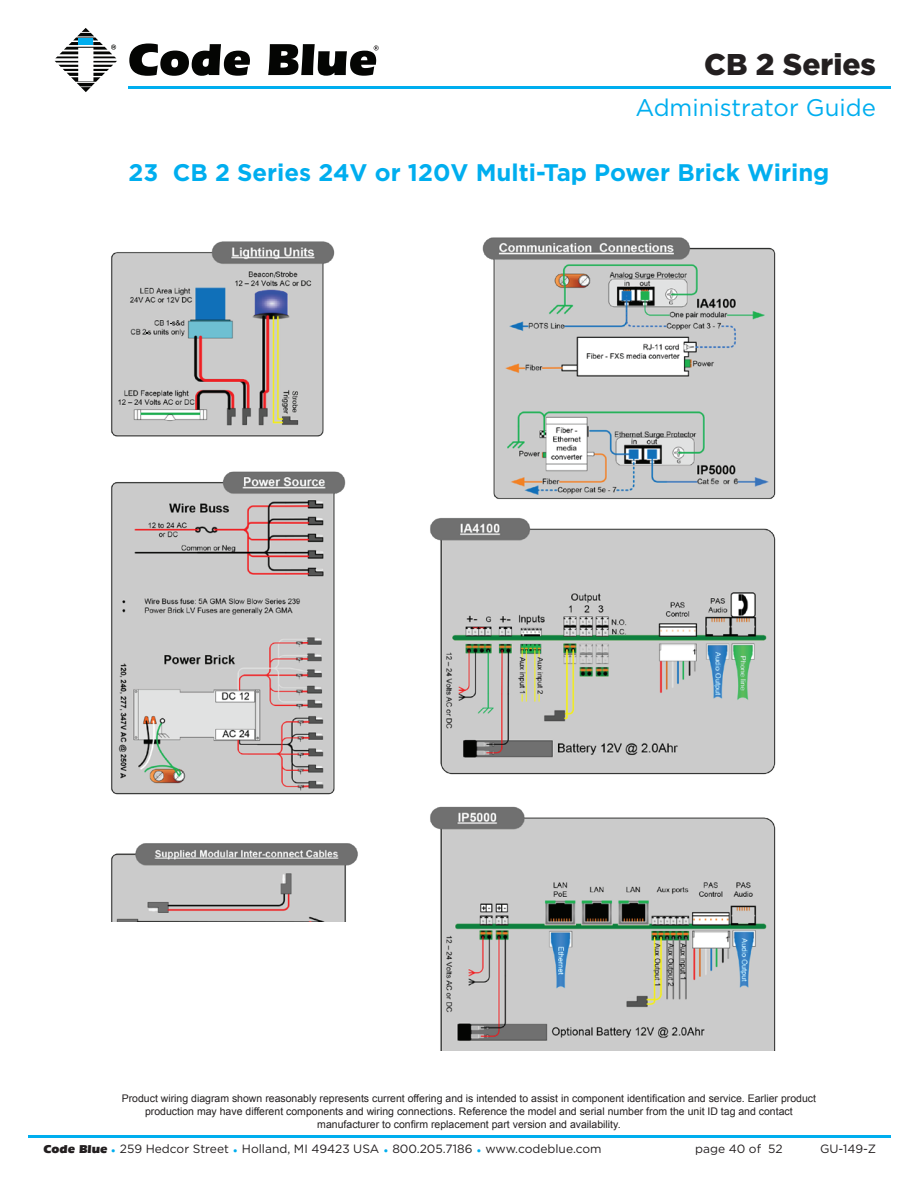
<style>
.page{position:relative;width:918px;height:1188px;background:#fff}
.page>*{position:absolute;margin:0;border:0;box-sizing:border-box;transform-origin:0 0}
.t1{font:900 30px "Gotham";color:#231f20}
.t2{font:700 24px "Gotham";color:#00aeef}
.t3{font:24px "Gotham";color:#00aeef}
.t4{font:12px "Gotham";color:#231f20}
.t5{font:10.5px/13px "Arial";color:#231f20;text-align:center}
.s1{font-family:"Eras IT Cby BT";font-weight:900}
.s2{color:#00aeef}
</style>
<div class="page">
<hr style="left:129px;top:86px;width:762px;height:2px;background:#00aeef">
<svg style="left:129px;top:44px;width:121px;height:32px"></svg>
<svg style="left:268px;top:44px;width:111px;height:32px"></svg>
<svg style="left:55px;top:28px;width:62px;height:64px"></svg>
<hr style="left:28px;top:1135px;width:863px;height:3px;background:#00aeef">
<img style="left:111px;top:237px;width:665px;height:813px">
<div style="left:24px;top:922px;width:411px;height:145px;background:#fff"></div>
<h1 class="t1" style="left:704px;top:46px;width:173px">CB 2 Series</h1>
<h2 class="t3" style="left:635px;top:93px;width:242px">Administrator Guide</h2>
<h2 class="t2" style="left:129px;top:158px;width:702px">23 CB 2 Series 24V or 120V Multi-Tap Power Brick Wiring</h2>
<p class="t5" style="left:122px;top:1092px;width:696px">Product wiring diagram shown reasonably represents current offering and is intended to assist in component identification and service. Earlier product production may have different components and wiring connections. Reference the model and serial number from the unit ID tag and contact manufacturer to confirm replacement part version and availability.</p>
<p class="t4" style="left:44px;top:1142px;width:560px"><span class="s1">Code Blue</span> <span class="s2">•</span> 259 Hedcor Street <span class="s2">•</span> Holland, MI 49423 USA <span class="s2">•</span> 800.205.7186 <span class="s2">•</span> www.codeblue.com</p>
<p class="t4" style="left:695px;top:1141px;width:89px">page 40 of 52</p>
<p class="t4" style="left:820px;top:1141px;width:57px">GU-149-Z</p>
</div>
